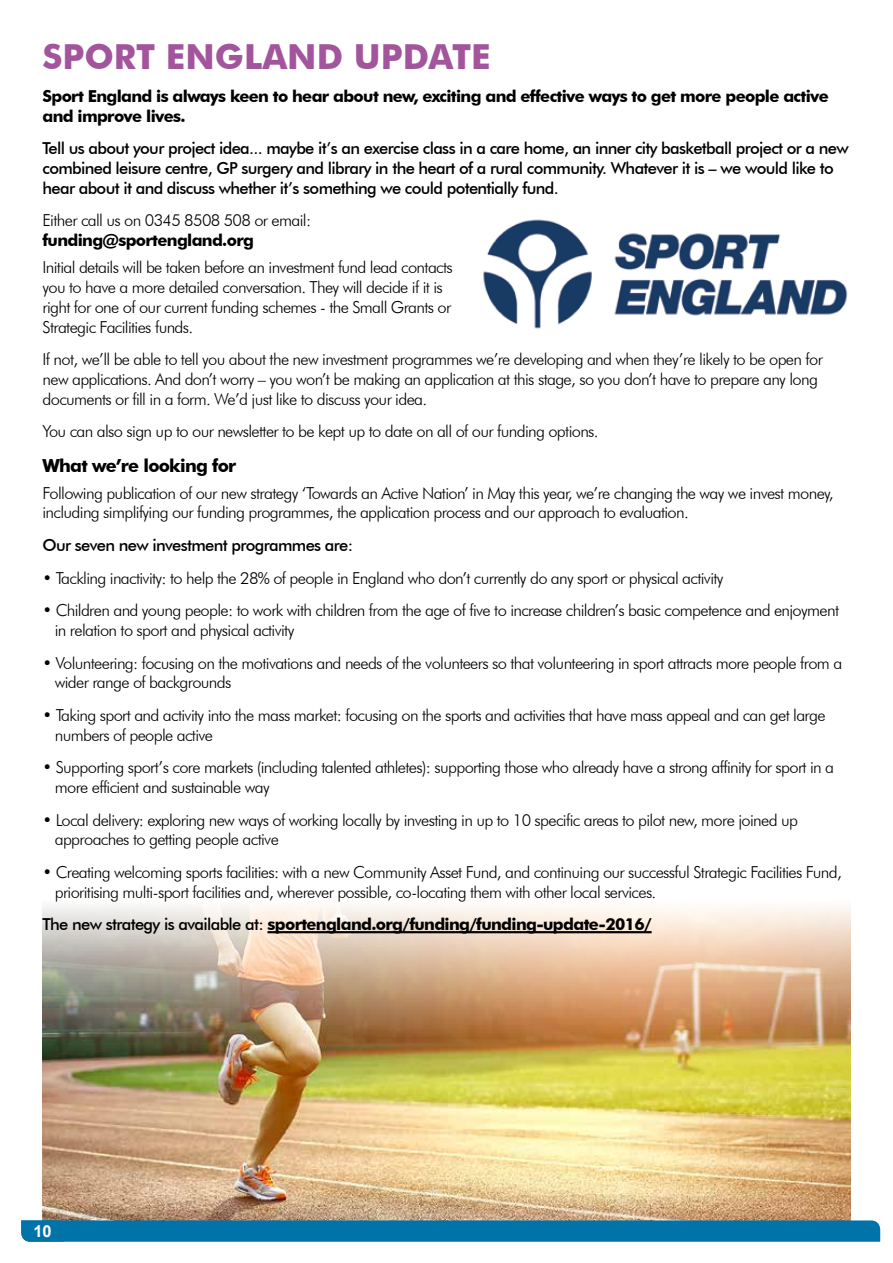
<style>
.page{position:relative;width:893px;height:1263px;background:#fff}
.page>*{position:absolute;margin:0;border:0;box-sizing:border-box;transform-origin:0 0}
.t1{font:700 34.5px "Futura BT";color:#a2559d}
.t2{font:700 18px "Futura BT";letter-spacing:-.04em;color:#000}
.t3{font:300 16.5px/19.8px "Futura BT";letter-spacing:-.04em;color:#000}
.t4{font:500 16.5px/19.8px "Futura BT";letter-spacing:-.04em;color:#000}
.t5{font:700 16.5px/19.8px "Futura BT";letter-spacing:-.04em;color:#000}
.t6{font:700 16.5px "Arial";color:#fff}
.s1{font-weight:500}
</style>
<div class="page">
<img style="left:43px;top:905px;width:807px;height:315px">
<svg style="left:21px;top:1220px;width:859px;height:22px;background:#0776a9"></svg>
<img style="left:483px;top:219px;width:365px;height:110px">
<hr style="left:267px;top:931px;width:385px;height:2px;background:#000">
<h1 class="t1" style="left:43px;top:36px;width:450px">SPORT ENGLAND UPDATE</h1>
<p class="t5" style="left:43px;top:86px;width:788px">Sport England is always keen to hear about new, exciting and effective ways to get more people active and improve lives.</p>
<p class="t4" style="left:43px;top:138px;width:808px">Tell us about your project idea... maybe it’s an exercise class in a care home, an inner city basketball project or a new combined leisure centre, GP surgery and library in the heart of a rural community. Whatever it is – we would like to hear about it and discuss whether it’s something we could potentially fund.</p>
<p class="t3" style="left:43px;top:210px;width:270px">Either call us on 0345 8508 508 or email:</p>
<p class="t5" style="left:43px;top:230px;width:213px">funding@sportengland.org</p>
<p class="t3" style="left:43px;top:257px;width:412px">Initial details will be taken before an investment fund lead contacts you to have a more detailed conversation. They will decide if it is right for one of our current funding schemes - the Small Grants or Strategic Facilities funds.</p>
<p class="t3" style="left:43px;top:349px;width:782px">If not, we’ll be able to tell you about the new investment programmes we’re developing and when they’re likely to be open for new applications. And don’t worry – you won’t be making an application at this stage, so you don’t have to prepare any long documents or fill in a form. We’d just like to discuss your idea.</p>
<p class="t3" style="left:43px;top:421px;width:558px">You can also sign up to our newsletter to be kept up to date on all of our funding options.</p>
<p class="t2" style="left:43px;top:454px;width:195px">What we’re looking for</p>
<p class="t3" style="left:43px;top:483px;width:792px">Following publication of our new strategy ‘Towards an Active Nation’ in May this year, we’re changing the way we invest money, including simplifying our funding programmes, the application process and our approach to evaluation.</p>
<p class="t4" style="left:43px;top:535px;width:312px">Our seven new investment programmes are:</p>
<p class="t3" style="left:43px;top:568px;width:683px">• Tackling inactivity: to help the 28% of people in England who don’t currently do any sport or physical activity</p>
<p class="t3" style="left:55px;top:600px;width:786px;text-indent:-12px">• Children and young people: to work with children from the age of five to increase children’s basic competence and enjoyment in relation to sport and physical activity</p>
<p class="t3" style="left:55px;top:653px;width:789px;text-indent:-12px">• Volunteering: focusing on the motivations and needs of the volunteers so that volunteering in sport attracts more people from a wider range of backgrounds</p>
<p class="t3" style="left:55px;top:705px;width:772px;text-indent:-12px">• Taking sport and activity into the mass market: focusing on the sports and activities that have mass appeal and can get large numbers of people active</p>
<p class="t3" style="left:55px;top:757px;width:781px;text-indent:-12px">• Supporting sport’s core markets (including talented athletes): supporting those who already have a strong affinity for sport in a more efficient and sustainable way</p>
<p class="t3" style="left:55px;top:810px;width:745px;text-indent:-12px">• Local delivery: exploring new ways of working locally by investing in up to 10 specific areas to pilot new, more joined up approaches to getting people active</p>
<p class="t3" style="left:55px;top:862px;width:789px;text-indent:-12px">• Creating welcoming sports facilities: with a new Community Asset Fund, and continuing our successful Strategic Facilities Fund, prioritising multi-sport facilities and, wherever possible, co-locating them with other local services.</p>
<p class="t5" style="left:43px;top:914px;width:611px"><span class="s1">The new strategy is available at:</span> sportengland.org/funding/funding-update-2016/</p>
<p class="t6" style="left:33px;top:1220px;width:20px">10</p>
</div>
